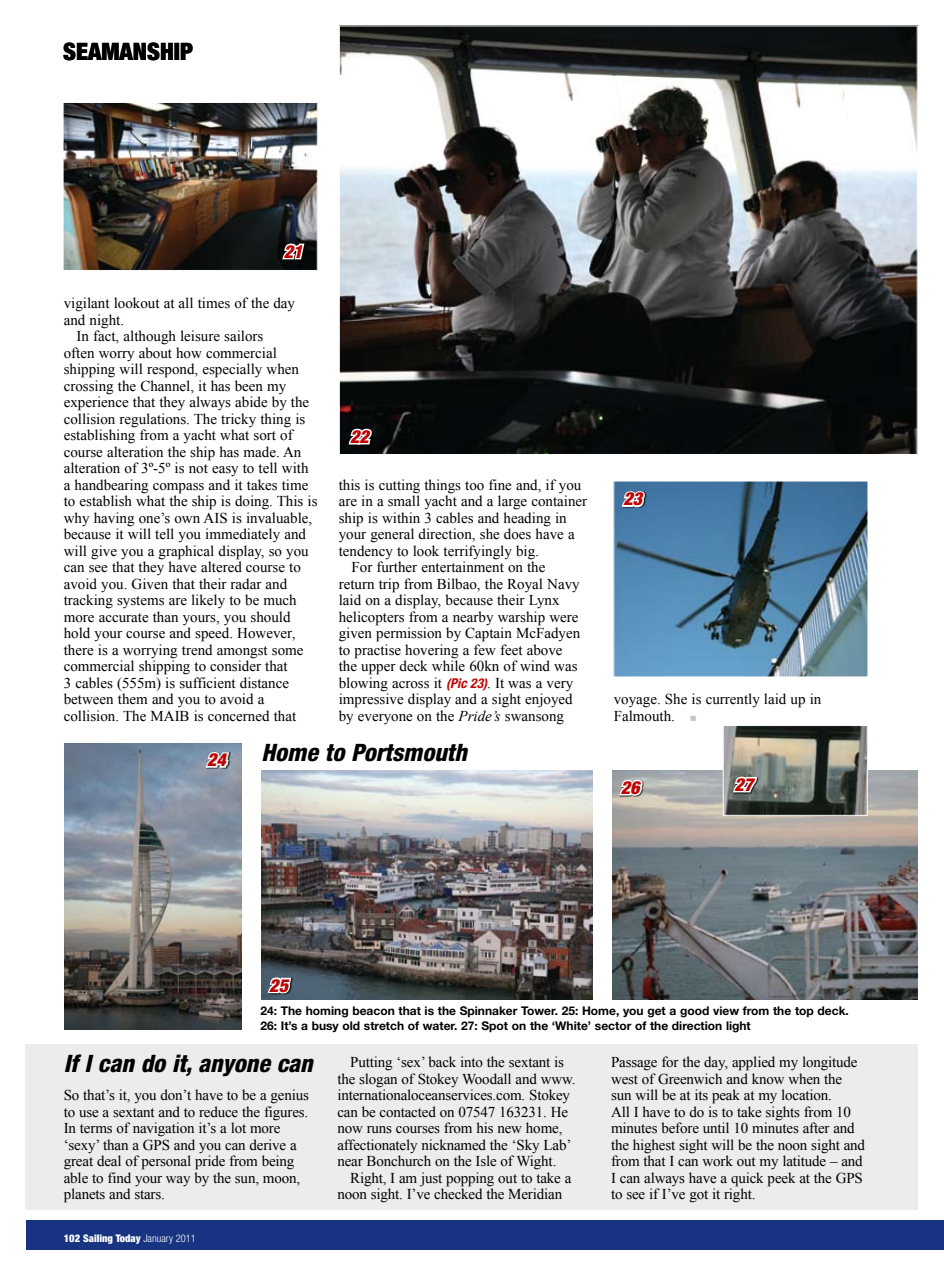
<style>
.page{position:relative;width:944px;height:1276px;background:#fff}
.page>*{position:absolute;margin:0;border:0;box-sizing:border-box;transform-origin:0 0}
.t1{font:italic 800 condensed 24px "Helvetica Neue";color:#000}
.t2{font:900 condensed 24px "Helvetica Neue";color:#000}
.t3{font:italic 900 condensed 18px "Helvetica Neue";color:#c00303}
.t4{font:15px/16.5px "Times New Roman";color:#000}
.t5{font:700 12px/15px "Helvetica Neue";color:#000}
.t6{font:900 condensed 10.5px "Helvetica Neue";color:#fff}
.t7{font:7.5px "Zapf Dingbats";color:#c5c6c6}
.s1{font-family:"Helvetica Neue";font-weight:700;font-style:italic;font-stretch:condensed;font-size:13.5px;color:#c00303}
.s2{font-style:italic}
.s3{font-weight:300}
</style>
<div class="page">
<div style="left:26px;top:1044px;width:892px;height:165px;background:#ececec"></div>
<div style="left:26px;top:1220px;width:918px;height:30px;background:#173381"></div>
<img style="left:65px;top:104px;width:251px;height:165px">
<div style="left:63px;top:102px;width:255px;height:169px;border:1px solid #fff"></div>
<img style="left:341px;top:28px;width:575px;height:425px">
<img style="left:615px;top:482px;width:251px;height:193px">
<div style="left:613px;top:480px;width:255px;height:197px;border:1px solid #fff"></div>
<img style="left:64px;top:743px;width:177px;height:286px">
<img style="left:261px;top:771px;width:331px;height:228px">
<img style="left:613px;top:770px;width:305px;height:229px">
<img style="left:725px;top:727px;width:141px;height:86px">
<div style="left:723px;top:725px;width:145px;height:90px;border:1px solid #fff"></div>
<div style="left:282px;top:243px;width:65px;height:41px;background:#000;opacity:.75"></div>
<svg style="left:280px;top:242px;width:26px;height:19px"></svg>
<div style="left:349px;top:429px;width:64px;height:41px;background:#000;opacity:.75"></div>
<svg style="left:347px;top:427px;width:27px;height:19px"></svg>
<div style="left:622px;top:491px;width:65px;height:41px;background:#467aa9"></div>
<svg style="left:620px;top:490px;width:27px;height:19px"></svg>
<div style="left:206px;top:752px;width:65px;height:41px;background:#000;opacity:.75"></div>
<svg style="left:204px;top:747px;width:27px;height:22px"></svg>
<div style="left:268px;top:977px;width:65px;height:41px;background:#000;opacity:.75"></div>
<svg style="left:266px;top:976px;width:27px;height:19px"></svg>
<div style="left:619px;top:779px;width:65px;height:41px;background:#000;opacity:.75"></div>
<svg style="left:617px;top:778px;width:27px;height:19px"></svg>
<div style="left:733px;top:776px;width:65px;height:41px;background:#000;opacity:.75"></div>
<svg style="left:731px;top:775px;width:28px;height:19px"></svg>
<h1 class="t2" style="left:63px;top:36px;width:131px">SEAMANSHIP</h1>
<p class="t3" style="left:284px;top:240px;width:20px">21</p>
<p class="t4" style="left:64px;top:295px;width:233px">vigilant lookout at all times of the day</p>
<p class="t4" style="left:64px;top:311px;width:62px">and night.</p>
<p class="t4" style="left:77px;top:328px;width:188px">In fact, although leisure sailors</p>
<p class="t4" style="left:64px;top:344px;width:215px">often worry about how commercial</p>
<p class="t4" style="left:64px;top:361px;width:237px">shipping will respond, especially when</p>
<p class="t4" style="left:64px;top:377px;width:224px">crossing the Channel, it has been my</p>
<p class="t4" style="left:64px;top:394px;width:247px">experience that they always abide by the</p>
<p class="t4" style="left:64px;top:410px;width:243px">collision regulations. The tricky thing is</p>
<p class="t4" style="left:64px;top:427px;width:230px">establishing from a yacht what sort of</p>
<p class="t4" style="left:64px;top:443px;width:239px">course alteration the ship has made. An</p>
<p class="t4" style="left:64px;top:460px;width:246px">alteration of 3º-5º is not easy to tell with</p>
<p class="t4" style="left:64px;top:476px;width:246px">a handbearing compass and it takes time</p>
<p class="t4" style="left:64px;top:493px;width:255px">to establish what the ship is doing. This is</p>
<p class="t4" style="left:64px;top:509px;width:250px">why having one’s own AIS is invaluable,</p>
<p class="t4" style="left:64px;top:526px;width:244px">because it will tell you immediately and</p>
<p class="t4" style="left:64px;top:542px;width:246px">will give you a graphical display, so you</p>
<p class="t4" style="left:64px;top:559px;width:239px">can see that they have altered course to</p>
<p class="t4" style="left:64px;top:575px;width:225px">avoid you. Given that their radar and</p>
<p class="t4" style="left:64px;top:592px;width:235px">tracking systems are likely to be much</p>
<p class="t4" style="left:64px;top:608px;width:228px">more accurate than yours, you should</p>
<p class="t4" style="left:64px;top:625px;width:233px">hold your course and speed. However,</p>
<p class="t4" style="left:64px;top:641px;width:241px">there is a worrying trend amongst some</p>
<p class="t4" style="left:64px;top:658px;width:225px">commercial shipping to consider that</p>
<p class="t4" style="left:64px;top:674px;width:227px">3 cables (555m) is sufficient distance</p>
<p class="t4" style="left:64px;top:691px;width:202px">between them and you to avoid a</p>
<p class="t4" style="left:64px;top:707px;width:234px">collision. The MAIB is concerned that</p>
<p class="t3" style="left:350px;top:425px;width:20px">22</p>
<p class="t4" style="left:339px;top:476px;width:244px">this is cutting things too fine and, if you</p>
<p class="t4" style="left:339px;top:493px;width:250px">are in a small yacht and a large container</p>
<p class="t4" style="left:339px;top:509px;width:230px">ship is within 3 cables and heading in</p>
<p class="t4" style="left:339px;top:526px;width:237px">your general direction, she does have a</p>
<p class="t4" style="left:339px;top:542px;width:202px">tendency to look terrifyingly big.</p>
<p class="t4" style="left:351px;top:559px;width:195px">For further entertainment on the</p>
<p class="t4" style="left:339px;top:575px;width:242px">return trip from Bilbao, the Royal Navy</p>
<p class="t4" style="left:339px;top:592px;width:222px">laid on a display, because their Lynx</p>
<p class="t4" style="left:339px;top:608px;width:241px">helicopters from a nearby warship were</p>
<p class="t4" style="left:339px;top:625px;width:243px">given permission by Captain McFadyen</p>
<p class="t4" style="left:339px;top:641px;width:225px">to practise hovering a few feet above</p>
<p class="t4" style="left:339px;top:658px;width:240px">the upper deck while 60kn of wind was</p>
<p class="t4" style="left:339px;top:674px;width:236px">blowing across it <span class="s1">(Pic 23)</span>. It was a very</p>
<p class="t4" style="left:339px;top:691px;width:235px">impressive display and a sight enjoyed</p>
<p class="t4" style="left:339px;top:707px;width:227px">by everyone on the <span class="s2">Pride’s</span> swansong</p>
<p class="t3" style="left:207px;top:749px;width:20px">24</p>
<h1 class="t1" style="left:261px;top:737px;width:207px">Home to Portsmouth</h1>
<p class="t3" style="left:623px;top:488px;width:20px">23</p>
<p class="t4" style="left:614px;top:691px;width:209px">voyage. She is currently laid up in<br>Falmouth.</p>
<p class="t7" style="left:691px;top:714px;width:7px">■</p>
<p class="t3" style="left:621px;top:776px;width:20px">26</p>
<p class="t3" style="left:735px;top:773px;width:20px">27</p>
<p class="t3" style="left:269px;top:974px;width:20px">25</p>
<p class="t5" style="left:260px;top:1003px;width:590px">24: The homing beacon that is the Spinnaker Tower. 25: Home, you get a good view from the top deck.<br>26: It’s a busy old stretch of water. 27: Spot on the ‘White’ sector of the direction light</p>
<h1 class="t1" style="left:64px;top:1048px;width:250px">If I can do it, anyone can</h1>
<p class="t4" style="left:64px;top:1087px;width:247px">So that’s it, you don’t have to be a genius to use a sextant and to reduce the figures.<br>In terms of navigation it’s a lot more ‘sexy’ than a GPS and you can derive a great deal of personal pride from being able to find your way by the sun, moon, planets and stars.</p>
<p class="t6" style="left:64px;top:1231px;width:134px">102 Sailing Today <span class="s3">January 2011</span></p>
<p class="t4" style="left:337px;top:1054px;width:240px;text-indent:13px">Putting ‘sex’ back into the sextant is the slogan of Stokey Woodall and www. internationaloceanservices.com. Stokey can be contacted on 07547 163231. He now runs courses from his new home, affectionately nicknamed the ‘Sky Lab’ near Bonchurch on the Isle of Wight.</p>
<p class="t4" style="left:337px;top:1169px;width:235px;text-indent:13px">Right, I am just popping out to take a noon sight. I’ve checked the Meridian</p>
<p class="t4" style="left:611px;top:1054px;width:256px">Passage for the day, applied my longitude west of Greenwich and know when the sun will be at its peak at my location.<br>All I have to do is to take sights from 10 minutes before until 10 minutes after and the highest sight will be the noon sight and from that I can work out my latitude – and I can always have a quick peek at the GPS to see if I’ve got it right.</p>
</div>
